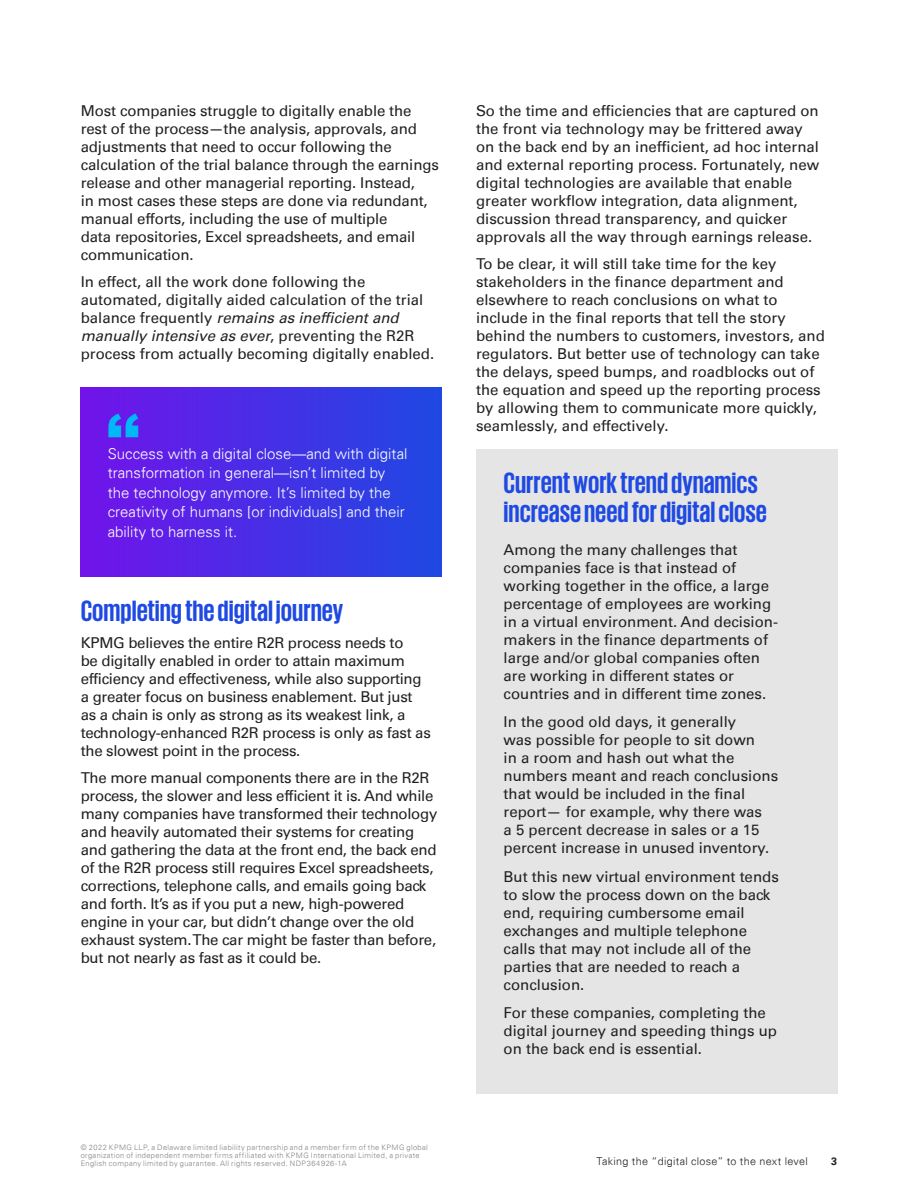
<style>
.page{position:relative;width:918px;height:1188px;background:#fff}
.page>*{position:absolute;margin:0;border:0;box-sizing:border-box;transform-origin:0 0}
.t1{font:700 30px/28.5px "KPMG";color:#1e49e2}
.t2{font:15px/18px "Univers 55 Roman";color:#231f20}
.t3{font:15px/18px "Univers 55 Roman";letter-spacing:-.02em;color:#231f20}
.t4{font:300 15px/19.5px "Univers 45";color:#fff}
.t5{font:italic 15px/18px "Univers 55";color:#231f20}
.t6{font:300 10.8px "Univers 45";letter-spacing:.025em;color:#231f20}
.t7{font:700 10.8px "Univers 65";color:#231f20}
.t8{font:300 7.5px/8.1px "Univers 45";letter-spacing:.045em;color:#808285}
.s1{font-family:"Univers 55 Roman";font-style:normal}
</style>
<div class="page">
<div style="left:81px;top:387px;width:361px;height:189px;background:linear-gradient(to right,#7213ea,#1f49e2)"></div>
<div style="left:476px;top:450px;width:361px;height:644px;background:#e5e5e5"></div>
<svg style="left:108px;top:413px;width:30px;height:24px"></svg>
<p class="t2" style="left:81px;top:102px;width:360px">Most companies struggle to digitally enable the rest of the process—the analysis, approvals, and adjustments that need to occur following the calculation of the trial balance through the earnings release and other managerial reporting. Instead,<br>in most cases these steps are done via redundant, manual efforts, including the use of multiple<br>data repositories, Excel spreadsheets, and email communication.</p>
<p class="t2" style="left:81px;top:273px;width:344px">In effect, all the work done following the automated, digitally aided calculation of the trial</p>
<p class="t5" style="left:81px;top:309px;width:335px"><span class="s1">balance frequently</span> remains as inefficient and manually intensive as ever<span class="s1">, preventing the R2R</span></p>
<p class="t2" style="left:81px;top:345px;width:355px">process from actually becoming digitally enabled.</p>
<p class="t4" style="left:108px;top:443px;width:301px">Success with a digital close—and with digital transformation in general—isn’t limited by the technology anymore. It’s limited by the creativity of humans [or individuals] and their ability to harness it.</p>
<h1 class="t1" style="left:81px;top:596px;width:264px">Completing the digital journey</h1>
<p class="t3" style="left:81px;top:634px;width:352px">KPMG believes the entire R2R process needs to<br>be digitally enabled in order to attain maximum efficiency and effectiveness, while also supporting a greater focus on business enablement. But just as a chain is only as strong as its weakest link, a technology-enhanced R2R process is only as fast as the slowest point in the process.</p>
<p class="t3" style="left:81px;top:769px;width:358px">The more manual components there are in the R2R process, the slower and less efficient it is. And while many companies have transformed their technology and heavily automated their systems for creating and gathering the data at the front end, the back end of the R2R process still requires Excel spreadsheets, corrections, telephone calls, and emails going back and forth. It’s as if you put a new, high-powered engine in your car, but didn’t change over the old exhaust system. The car might be faster than before, but not nearly as fast as it could be.</p>
<p class="t8" style="left:81px;top:1143px;width:349px">© 2022 KPMG LLP, a Delaware limited liability partnership and a member firm of the KPMG global organization of independent member firms affiliated with KPMG International Limited, a private<br>English company limited by guarantee. All rights reserved. NDP364926-1A</p>
<p class="t2" style="left:476px;top:102px;width:345px">So the time and efficiencies that are captured on the front via technology may be frittered away on the back end by an inefficient, ad hoc internal and external reporting process. Fortunately, new digital technologies are available that enable greater workflow integration, data alignment, discussion thread transparency, and quicker approvals all the way through earnings release.</p>
<p class="t2" style="left:476px;top:255px;width:350px">To be clear, it will still take time for the key stakeholders in the finance department and elsewhere to reach conclusions on what to include in the final reports that tell the story behind the numbers to customers, investors, and regulators. But better use of technology can take the delays, speed bumps, and roadblocks out of the equation and speed up the reporting process by allowing them to communicate more quickly, seamlessly, and effectively.</p>
<h1 class="t1" style="left:504px;top:468px;width:265px">Current work trend dynamics increase need for digital close</h1>
<p class="t2" style="left:504px;top:540px;width:276px">Among the many challenges that companies face is that instead of working together in the office, a large percentage of employees are working in a virtual environment. And decision&shy;makers in the finance departments of large and/or global companies often are working in different states or countries and in different time zones.</p>
<p class="t2" style="left:504px;top:713px;width:276px">In the good old days, it generally<br>was possible for people to sit down<br>in a room and hash out what the numbers meant and reach conclusions that would be included in the final report— for example, why there was<br>a 5 percent decrease in sales or a 15 percent increase in unused inventory.</p>
<p class="t2" style="left:504px;top:867px;width:277px">But this new virtual environment tends to slow the process down on the back end, requiring cumbersome email exchanges and multiple telephone calls that may not include all of the parties that are needed to reach a conclusion.</p>
<p class="t2" style="left:504px;top:1004px;width:275px">For these companies, completing the digital journey and speeding things up on the back end is essential.</p>
<p class="t6" style="left:596px;top:1155px;width:213px">Taking the “digital close” to the next level</p>
<p class="t7" style="left:831px;top:1155px;width:8px">3</p>
</div>
